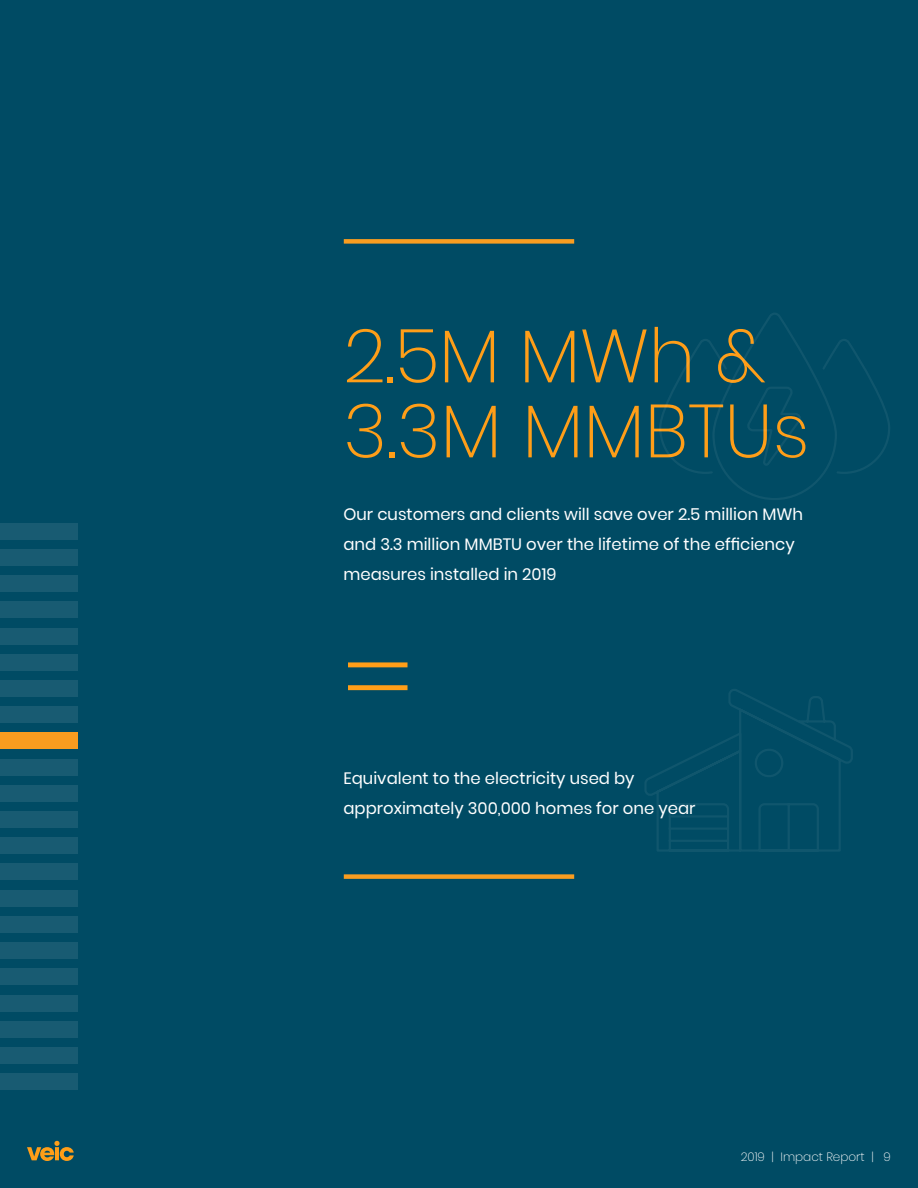
<style>
.page{position:relative;width:918px;height:1188px;background:#004b64}
.page>*{position:absolute;margin:0;border:0;box-sizing:border-box;transform-origin:0 0}
.t1{font:200 120px "Poppins";color:#ff9e18}
.t2{font:200 75px/75px "Poppins";color:#ff9e18}
.t3{font:16.5px/30px "Poppins";color:#fff}
.t4{font:200 12px "Poppins";color:#fff}
</style>
<div class="page">
<svg style="left:27px;top:1141px;width:47px;height:20px"></svg>
<svg style="left:659px;top:313px;width:231px;height:187px"></svg>
<div style="left:344px;top:239px;width:230px;height:5px;background:#f99d20"></div>
<div style="left:344px;top:874px;width:230px;height:5px;background:#f99d20"></div>
<svg style="left:645px;top:689px;width:208px;height:163px"></svg>
<div style="left:755px;top:749px;width:28px;height:28px;border:2px solid #f7f7f7;border-radius:50%"></div>
<div style="left:0;top:811px;width:78px;height:17px;background:#185b72"></div>
<div style="left:0;top:654px;width:78px;height:16px;background:#185b72"></div>
<div style="left:0;top:969px;width:78px;height:16px;background:#185b72"></div>
<div style="left:0;top:576px;width:78px;height:16px;background:#185b72"></div>
<div style="left:0;top:890px;width:78px;height:16px;background:#185b72"></div>
<div style="left:0;top:733px;width:78px;height:16px;background:#f89c1f"></div>
<div style="left:0;top:1047px;width:78px;height:17px;background:#185b72"></div>
<div style="left:0;top:523px;width:78px;height:16px;background:#185b72"></div>
<div style="left:0;top:838px;width:78px;height:16px;background:#185b72"></div>
<div style="left:0;top:680px;width:78px;height:17px;background:#185b72"></div>
<div style="left:0;top:995px;width:78px;height:16px;background:#185b72"></div>
<div style="left:0;top:602px;width:78px;height:16px;background:#185b72"></div>
<div style="left:0;top:916px;width:78px;height:16px;background:#185b72"></div>
<div style="left:0;top:759px;width:78px;height:16px;background:#185b72"></div>
<div style="left:0;top:1074px;width:78px;height:16px;background:#185b72"></div>
<div style="left:0;top:549px;width:78px;height:16px;background:#185b72"></div>
<div style="left:0;top:864px;width:78px;height:16px;background:#185b72"></div>
<div style="left:0;top:707px;width:78px;height:16px;background:#185b72"></div>
<div style="left:0;top:1021px;width:78px;height:16px;background:#185b72"></div>
<div style="left:0;top:628px;width:78px;height:16px;background:#185b72"></div>
<div style="left:0;top:943px;width:78px;height:16px;background:#185b72"></div>
<div style="left:0;top:785px;width:78px;height:16px;background:#185b72"></div>
<h2 class="t2" style="left:343px;top:319px;width:468px">2.5M MWh &amp;<br>3.3M MMBTUs</h2>
<p class="t3" style="left:343px;top:500px;width:461px">Our customers and clients will save over 2.5 million MWh and 3.3 million MMBTU over the lifetime of the efficiency measures installed in 2019</p>
<h1 class="t1" style="left:343px;top:610px;width:70px">=</h1>
<p class="t3" style="left:343px;top:764px;width:354px">Equivalent to the electricity used by approximately 300,000 homes for one year</p>
<p class="t4" style="left:741px;top:1150px;width:152px">2019 | Impact Report | 9</p>
</div>
